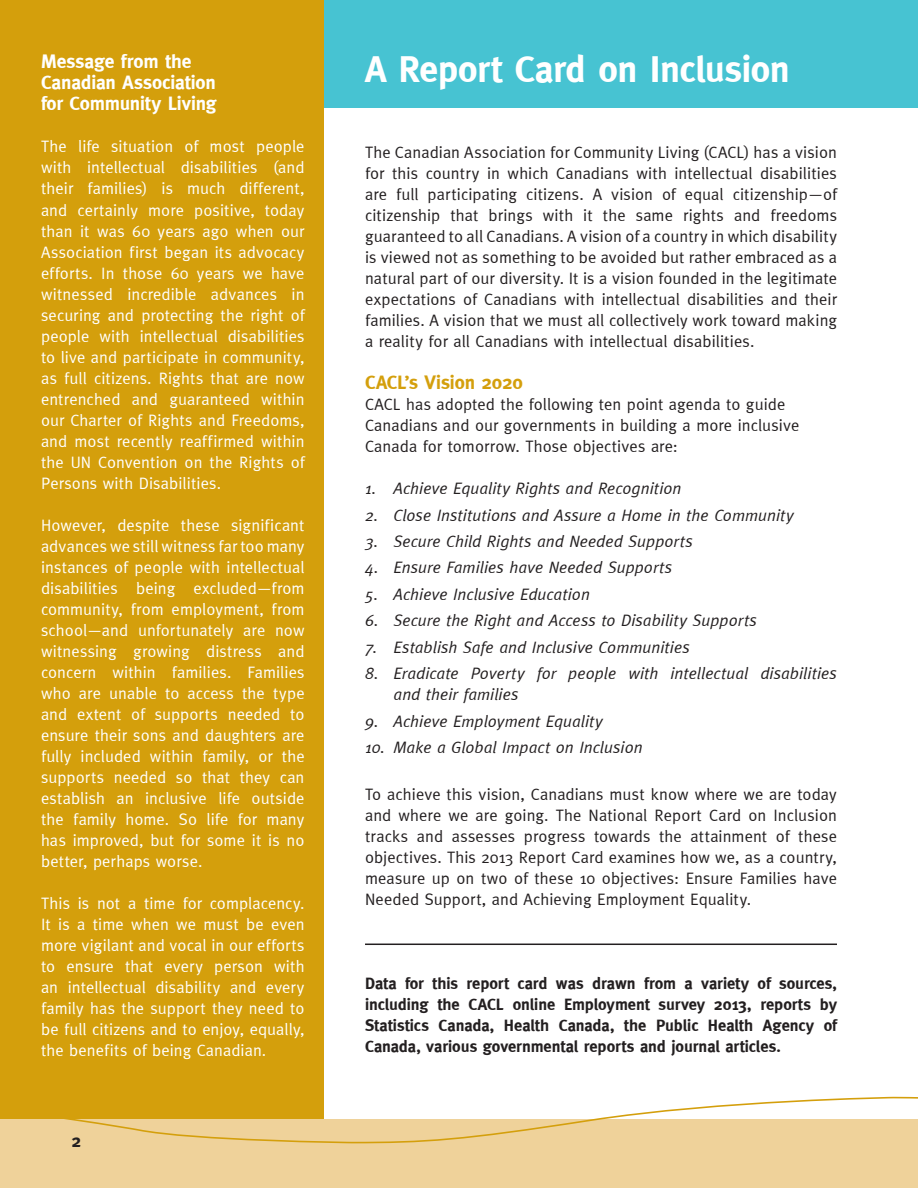
<style>
.page{position:relative;width:918px;height:1188px;background:#fff}
.page>*{position:absolute;margin:0;border:0;box-sizing:border-box;transform-origin:0 0}
.t1{font:700 37.5px "Meta";letter-spacing:-.01em;color:#fff}
.t2{font:700 19.5px/21px "Meta";letter-spacing:-.01em;color:#fff}
.t3{font:700 19.5px "Meta";letter-spacing:-.005em;color:#d49f0c}
.t4{font:700 18px "Meta";color:#231f20}
.t5{font:16.5px/21px "Meta";letter-spacing:.005em;color:#fff;text-align:justify}
.t6{font:16.5px/21px "Meta";letter-spacing:.005em;color:#231f20;text-align:justify}
.t7{font:italic 16.5px/21px "Meta";letter-spacing:.005em;color:#231f20}
.t8{font:700 16.5px/21px "Meta";letter-spacing:-.005em;color:#231f20;text-align:justify}
</style>
<div class="page">
<div style="left:324px;top:0;width:594px;height:108px;background:#47c3d2"></div>
<div style="left:0;top:0;width:324px;height:1188px;background:#d49f0c"></div>
<div style="left:0;top:1119px;width:918px;height:69px;background:#efd29a"></div>
<svg style="left:64px;top:1096px;width:854px;height:48px"></svg>
<hr style="left:365px;top:944px;width:472px;height:1px;background:#231f20">
<p class="t2" style="left:41px;top:53px;width:177px">Message from the<br>Canadian Association for Community Living</p>
<p class="t5" style="left:41px;top:137px;width:265px">The life situation of most people with intellectual disabilities (and their families) is much different, and certainly more positive, today than it was 60 years ago when our Association first began its advocacy efforts. In those 60 years we have witnessed incredible advances in securing and protecting the right of people with intellectual disabilities to live and participate in community, as full citizens. Rights that are now entrenched and guaranteed within our Charter of Rights and Freedoms, and most recently reaffirmed within the UN Convention on the Rights of Persons with Disabilities.</p>
<p class="t5" style="left:41px;top:515px;width:265px">However, despite these significant advances we still witness far too many instances of people with intellectual disabilities being excluded—from community, from employment, from school—and unfortunately are now witnessing growing distress and concern within families. Families who are unable to access the type and extent of supports needed to ensure their sons and daughters are fully included within family, or the supports needed so that they can establish an inclusive life outside the family home. So life for many has improved, but for some it is no better, perhaps worse.</p>
<p class="t5" style="left:41px;top:893px;width:265px">This is not a time for complacency.<br>It is a time when we must be even more vigilant and vocal in our efforts to ensure that every person with an intellectual disability and every family has the support they need to be full citizens and to enjoy, equally, the benefits of being Canadian.</p>
<p class="t4" style="left:71px;top:1133px;width:11px">2</p>
<h1 class="t1" style="left:365px;top:52px;width:426px">A Report Card on Inclusion</h1>
<p class="t6" style="left:365px;top:143px;width:474px">The Canadian Association for Community Living (CACL) has a vision for this country in which Canadians with intellectual disabilities are full participating citizens. A vision of equal citizenship—of citizenship that brings with it the same rights and freedoms guaranteed to all Canadians. A vision of a country in which disability is viewed not as something to be avoided but rather embraced as a natural part of our diversity. It is a vision founded in the legitimate expectations of Canadians with intellectual disabilities and their families. A vision that we must all collectively work toward making a reality for all Canadians with intellectual disabilities.</p>
<p class="t3" style="left:365px;top:374px;width:159px">CACL’s Vision 2020</p>
<p class="t6" style="left:365px;top:395px;width:436px;text-align:left">CACL has adopted the following ten point agenda to guide<br>Canadians and our governments in building a more inclusive<br>Canada for tomorrow. Those objectives are:</p>
<p class="t7" style="left:365px;top:479px;width:318px">1. Achieve Equality Rights and Recognition</p>
<p class="t7" style="left:365px;top:505px;width:430px">2. Close Institutions and Assure a Home in the Community</p>
<p class="t7" style="left:365px;top:532px;width:329px">3. Secure Child Rights and Needed Supports</p>
<p class="t7" style="left:365px;top:558px;width:309px">4. Ensure Families have Needed Supports</p>
<p class="t7" style="left:365px;top:585px;width:226px">5. Achieve Inclusive Education</p>
<p class="t7" style="left:365px;top:611px;width:393px">6. Secure the Right and Access to Disability Supports</p>
<p class="t7" style="left:365px;top:637px;width:326px">7. Establish Safe and Inclusive Communities</p>
<p class="t7" style="left:394px;top:664px;width:445px;text-indent:-29px">8. Eradicate Poverty for people with intellectual disabilities and their families</p>
<p class="t7" style="left:365px;top:711px;width:239px">9. Achieve Employment Equality</p>
<p class="t7" style="left:365px;top:738px;width:279px">10. Make a Global Impact on Inclusion</p>
<p class="t6" style="left:365px;top:785px;width:473px">To achieve this vision, Canadians must know where we are today and where we are going. The National Report Card on Inclusion tracks and assesses progress towards the attainment of these objectives. This 2013 Report Card examines how we, as a country, measure up on two of these 10 objectives: Ensure Families have Needed Support, and Achieving Employment Equality.</p>
<p class="t8" style="left:365px;top:974px;width:474px">Data for this report card was drawn from a variety of sources, including the CACL online Employment survey 2013, reports by Statistics Canada, Health Canada, the Public Health Agency of Canada, various governmental reports and journal articles.</p>
</div>
